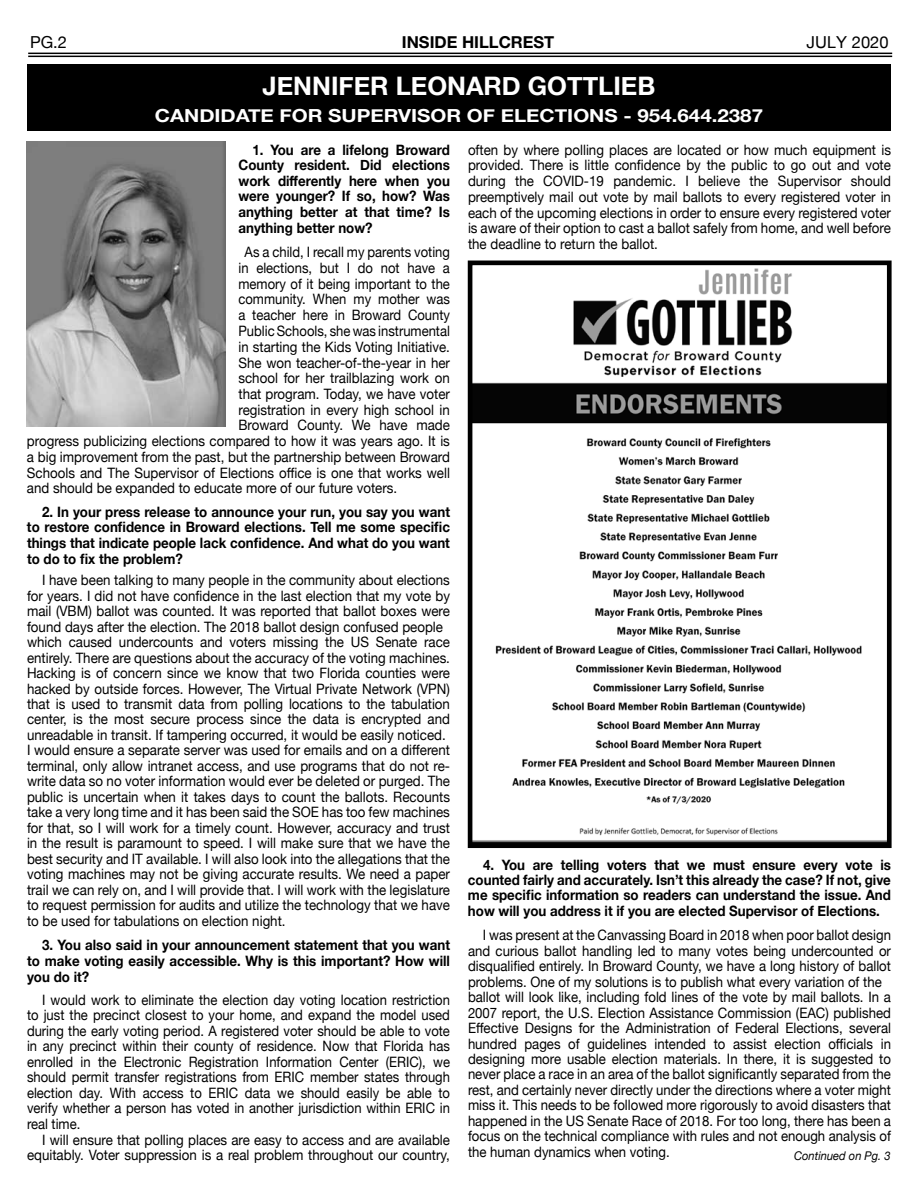
<style>
.page{position:relative;width:918px;height:1188px;background:#fff}
.page>*{position:absolute;margin:0;border:0;box-sizing:border-box;transform-origin:0 0}
.t1{font:700 25.5px "Helvetica Neue";color:#fff}
.t2{font:700 18px "Helvetica Neue";color:#fff;scale:1.14 1}
.t3{font:700 16.5px "Helvetica Neue LT Std";color:#000}
.t4{font:16.5px "Helvetica Neue";color:#000}
.t5{font:14.4px/15.5px "Helvetica Neue";color:#000;scale:.93 1}
.t6{font:14.4px/15.5px "Helvetica Neue";color:#000;scale:.92 1}
.t7{font:14.4px/15.5px "Helvetica Neue";color:#000;text-align:justify;scale:.91 1}
.t8{font:700 14.4px/15.5px "Helvetica Neue";color:#000;text-align:justify;scale:.93 1}
.t9{font:italic 12px "Helvetica Neue";color:#000;scale:.93 1}
.s1{font-family:"Arial"}
</style>
<div class="page">
<hr style="left:28px;top:53px;width:864px;height:1px;background:#000">
<hr style="left:28px;top:56px;width:864px;height:1px;background:#000">
<div style="left:27px;top:64px;width:864px;height:67px;background:#000"></div>
<img style="left:26px;top:141px;width:200px;height:285px">
<img style="left:474px;top:268px;width:412px;height:574px">
<div style="left:468px;top:261px;width:424px;height:587px;border:5px solid #000"></div>
<p class="t4" style="left:30px;top:30px;width:38px">PG.2</p>
<p class="t3" style="left:402px;top:32px;width:154px">INSIDE HILLCREST</p>
<p class="t4" style="left:807px;top:30px;width:83px">J<span class="s1">ULY</span> 2020</p>
<h1 class="t1" style="left:263px;top:66px;width:394px">JENNIFER LEONARD GOTTLIEB</h1>
<p class="t2" style="left:155px;top:101px;width:535px">CANDIDATE FOR SUPERVISOR OF ELECTIONS - 954.644.2387</p>
<p class="t8" style="left:238px;top:142px;width:229px;text-indent:14px">1. You are a lifelong Broward County resident. Did elections work differently here when you were younger? If so, how? Was anything better at that time? Is anything better now?</p>
<p class="t7" style="left:245px;top:245px;width:227px">As a child, I recall my parents voting</p>
<p class="t7" style="left:238px;top:261px;width:234px">in elections, but I do not have a</p>
<p class="t7" style="left:238px;top:277px;width:234px">memory of it being important to the</p>
<p class="t7" style="left:238px;top:292px;width:234px">community. When my mother was</p>
<p class="t7" style="left:238px;top:308px;width:234px">a teacher here in Broward County</p>
<p class="t7" style="left:238px;top:324px;width:234px">Public Schools, she was instrumental</p>
<p class="t7" style="left:238px;top:340px;width:234px">in starting the Kids Voting Initiative.</p>
<p class="t5" style="left:239px;top:355px;width:229px">She won teacher-of-the-year in her</p>
<p class="t5" style="left:239px;top:371px;width:229px">school for her trailblazing work on</p>
<p class="t5" style="left:239px;top:387px;width:229px">that program. Today, we have voter</p>
<p class="t5" style="left:239px;top:403px;width:229px">registration in every high school in</p>
<p class="t5" style="left:239px;top:418px;width:229px">Broward County. We have made</p>
<p class="t5" style="left:27px;top:434px;width:456px">progress publicizing elections compared to how it was years ago. It is</p>
<p class="t5" style="left:27px;top:450px;width:456px">a big improvement from the past, but the partnership between Broward</p>
<p class="t5" style="left:27px;top:466px;width:456px">Schools and The Supervisor of Elections office is one that works well</p>
<p class="t5" style="left:27px;top:481px;width:400px">and should be expanded to educate more of our future voters.</p>
<p class="t8" style="left:27px;top:504px;width:456px;text-indent:15px">2. In your press release to announce your run, you say you want to restore confidence in Broward elections. Tell me some specific things that indicate people lack confidence. And what do you want to do to fix the problem?</p>
<p class="t5" style="left:27px;top:573px;width:456px;text-indent:15px">I have been talking to many people in the community about elections for years. I did not have confidence in the last election that my vote by mail (VBM) ballot was counted. It was reported that ballot boxes were found days after the election. The 2018 ballot design confused people which caused undercounts and voters missing the US Senate race entirely. There are questions about the accuracy of the voting machines.<br>Hacking is of concern since we know that two Florida counties were hacked by outside forces. However, The Virtual Private Network (VPN) that is used to transmit data from polling locations to the tabulation center, is the most secure process since the data is encrypted and unreadable in transit. If tampering occurred, it would be easily noticed.<br>I would ensure a separate server was used for emails and on a different terminal, only allow intranet access, and use programs that do not re&shy;write data so no voter information would ever be deleted or purged. The public is uncertain when it takes days to count the ballots. Recounts take a very long time and it has been said the SOE has too few machines for that, so I will work for a timely count. However, accuracy and trust in the result is paramount to speed. I will make sure that we have the best security and IT available. I will also look into the allegations that the voting machines may not be giving accurate results. We need a paper trail we can rely on, and I will provide that. I will work with the legislature to request permission for audits and utilize the technology that we have to be used for tabulations on election night.</p>
<p class="t8" style="left:27px;top:938px;width:456px;text-indent:15px">3. You also said in your announcement statement that you want to make voting easily accessible. Why is this important? How will you do it?</p>
<p class="t7" style="left:27px;top:993px;width:466px;text-indent:15px">I would work to eliminate the election day voting location restriction to just the precinct closest to your home, and expand the model used during the early voting period. A registered voter should be able to vote in any precinct within their county of residence. Now that Florida has enrolled in the Electronic Registration Information Center (ERIC), we should permit transfer registrations from ERIC member states through election day. With access to ERIC data we should easily be able to verify whether a person has voted in another jurisdiction within ERIC in real time.</p>
<p class="t5" style="left:27px;top:1132px;width:456px;text-align:right">I will ensure that polling places are easy to access and are available equitably. Voter suppression is a real problem throughout our country,</p>
<p class="t5" style="left:468px;top:142px;width:456px;text-align:justify">often by where polling places are located or how much equipment is provided. There is little confidence by the public to go out and vote during the COVID-19 pandemic. I believe the Supervisor should preemptively mail out vote by mail ballots to every registered voter in each of the upcoming elections in order to ensure every registered voter is aware of their option to cast a ballot safely from home, and well before the deadline to return the ballot.</p>
<p class="t8" style="left:468px;top:858px;width:456px;text-indent:15px">4. You are telling voters that we must ensure every vote is counted fairly and accurately. Isn’t this already the case? If not, give me specific information so readers can understand the issue. And how will you address it if you are elected Supervisor of Elections.</p>
<p class="t6" style="left:468px;top:928px;width:461px;text-indent:15px">I was present at the Canvassing Board in 2018 when poor ballot design and curious ballot handling led to many votes being undercounted or disqualified entirely. In Broward County, we have a long history of ballot problems. One of my solutions is to publish what every variation of the ballot will look like, including fold lines of the vote by mail ballots. In a 2007 report, the U.S. Election Assistance Commission (EAC) published Effective Designs for the Administration of Federal Elections, several hundred pages of guidelines intended to assist election officials in designing more usable election materials. In there, it is suggested to never place a race in an area of the ballot significantly separated from the rest, and certainly never directly under the directions where a voter might miss it. This needs to be followed more rigorously to avoid disasters that happened in the US Senate Race of 2018. For too long, there has been a focus on the technical compliance with rules and not enough analysis of the human dynamics when voting.</p>
<p class="t9" style="left:794px;top:1147px;width:105px">Continued on Pg. 3</p>
</div>
